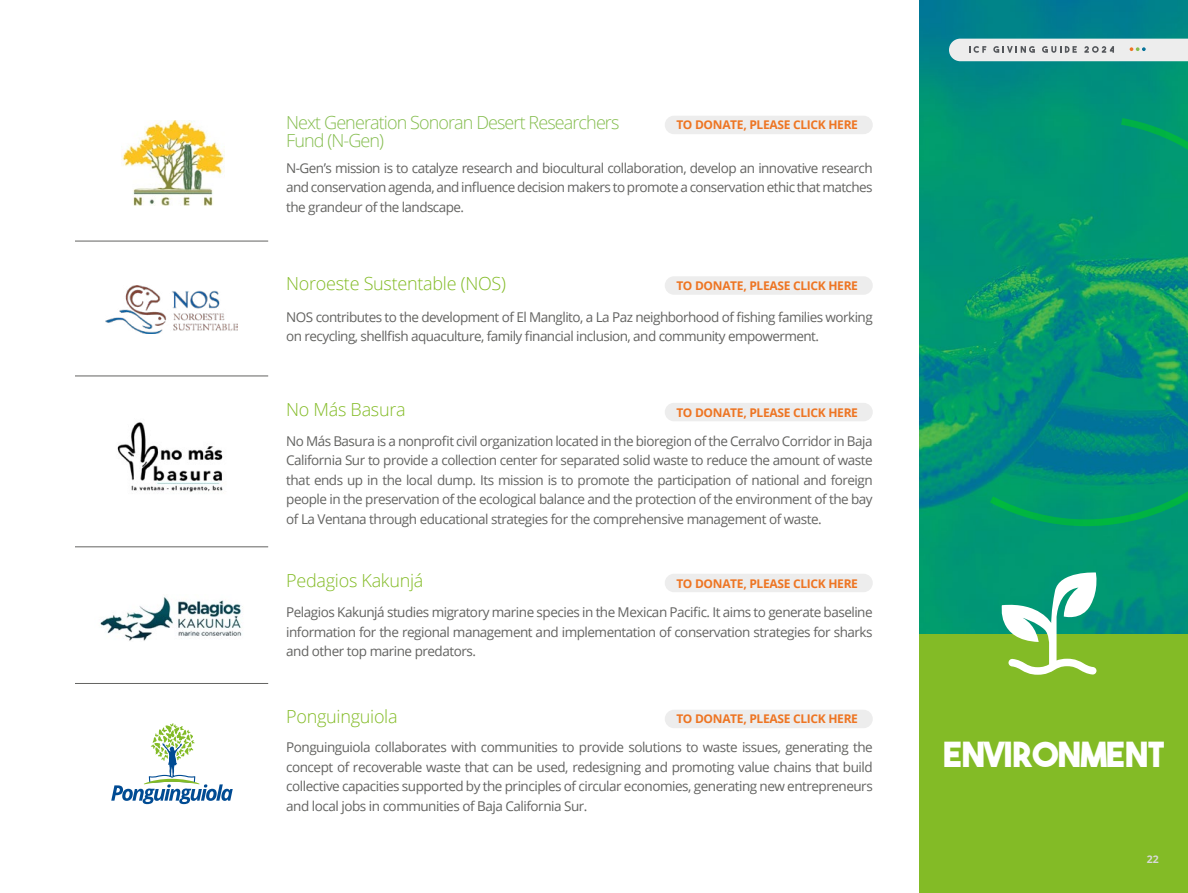
<style>
.page{position:relative;width:1188px;height:893px;background:#fff}
.page>*{position:absolute;margin:0;border:0;box-sizing:border-box;transform-origin:0 0}
.t1{font:34.5px "The Bold Font";letter-spacing:-.015em;color:#fff}
.t2{font:300 18px "Open Sans";letter-spacing:-.015em;color:#83bb26}
.t3{font:300 18px/18px "Open Sans";letter-spacing:-.05em;color:#85bd4f}
.t4{font:13.5px/19.5px "Open Sans";letter-spacing:-.04em;color:#636361;text-align:justify}
.t5{font:700 12px "Open Sans";letter-spacing:-.025em;color:#ee7523}
.t6{font:700 10.5px "Open Sans";color:#d9d9d9}
</style>
<div class="page">
<img style="left:920px;top:0;width:268px;height:634px">
<div style="left:665px;top:116px;width:208px;height:18px;background:#ededed;border-radius:9px"></div>
<div style="left:665px;top:276px;width:208px;height:19px;background:#ededed;border-radius:9px"></div>
<div style="left:665px;top:573px;width:208px;height:19px;background:#ededed;border-radius:9px"></div>
<div style="left:665px;top:709px;width:208px;height:19px;background:#ededed;border-radius:9px"></div>
<div style="left:665px;top:403px;width:208px;height:18px;background:#ededed;border-radius:9px"></div>
<hr style="left:75px;top:241px;width:193px;height:1px;background:#636361">
<hr style="left:75px;top:375px;width:193px;height:1px;background:#636361">
<hr style="left:75px;top:546px;width:193px;height:1px;background:#636361">
<hr style="left:75px;top:683px;width:193px;height:1px;background:#636361">
<div style="left:920px;top:634px;width:268px;height:258px;background:#83bb26"></div>
<svg style="left:949px;top:39px;width:239px;height:22px;background:#dfe1e1"></svg>
<svg style="left:996px;top:570px;width:103px;height:104px"></svg>
<svg style="left:982px;top:113px;width:206px;height:414px;background:#039375"></svg>
<img style="left:122px;top:120px;width:103px;height:85px">
<img style="left:106px;top:285px;width:131px;height:48px">
<img style="left:100px;top:597px;width:143px;height:44px">
<svg style="left:111px;top:723px;width:122px;height:81px"></svg>
<img style="left:117px;top:422px;width:106px;height:71px">
<h2 class="t3" style="left:286px;top:113px;width:335px">Next Generation Sonoran Desert Researchers<br>Fund (N-Gen)</h2>
<p class="t5" style="left:676px;top:117px;width:183px">TO DONATE, PLEASE CLICK HERE</p>
<p class="t4" style="left:286px;top:158px;width:588px">N-Gen’s mission is to catalyze research and biocultural collaboration, develop an innovative research and conservation agenda, and influence decision makers to promote a conservation ethic that matches the grandeur of the landscape.</p>
<h2 class="t2" style="left:286px;top:271px;width:221px">Noroeste Sustentable (NOS)</h2>
<p class="t5" style="left:676px;top:277px;width:183px">TO DONATE, PLEASE CLICK HERE</p>
<p class="t4" style="left:286px;top:307px;width:588px">NOS contributes to the development of El Manglito, a La Paz neighborhood of fishing families working on recycling, shellfish aquaculture, family financial inclusion, and community empowerment.</p>
<h2 class="t2" style="left:286px;top:397px;width:121px">No Más Basura</h2>
<p class="t5" style="left:676px;top:404px;width:183px">TO DONATE, PLEASE CLICK HERE</p>
<p class="t4" style="left:286px;top:430px;width:588px">No Más Basura is a nonprofit civil organization located in the bioregion of the Cerralvo Corridor in Baja California Sur to provide a collection center for separated solid waste to reduce the amount of waste that ends up in the local dump. Its mission is to promote the participation of national and foreign people in the preservation of the ecological balance and the protection of the environment of the bay of La Ventana through educational strategies for the comprehensive management of waste.</p>
<h2 class="t2" style="left:286px;top:568px;width:139px">Pedagios Kakunjá</h2>
<p class="t5" style="left:676px;top:574px;width:183px">TO DONATE, PLEASE CLICK HERE</p>
<p class="t4" style="left:286px;top:602px;width:588px">Pelagios Kakunjá studies migratory marine species in the Mexican Pacific. It aims to generate baseline information for the regional management and implementation of conservation strategies for sharks and other top marine predators.</p>
<h2 class="t2" style="left:286px;top:704px;width:113px">Ponguinguiola</h2>
<p class="t5" style="left:676px;top:710px;width:183px">TO DONATE, PLEASE CLICK HERE</p>
<p class="t4" style="left:286px;top:737px;width:588px">Ponguinguiola collaborates with communities to provide solutions to waste issues, generating the concept of recoverable waste that can be used, redesigning and promoting value chains that build collective capacities supported by the principles of circular economies, generating new entrepreneurs and local jobs in communities of Baja California Sur.</p>
<h1 class="t1" style="left:943px;top:733px;width:223px">eNVIRONMENT</h1>
<p class="t6" style="left:1147px;top:851px;width:13px">22</p>
</div>
